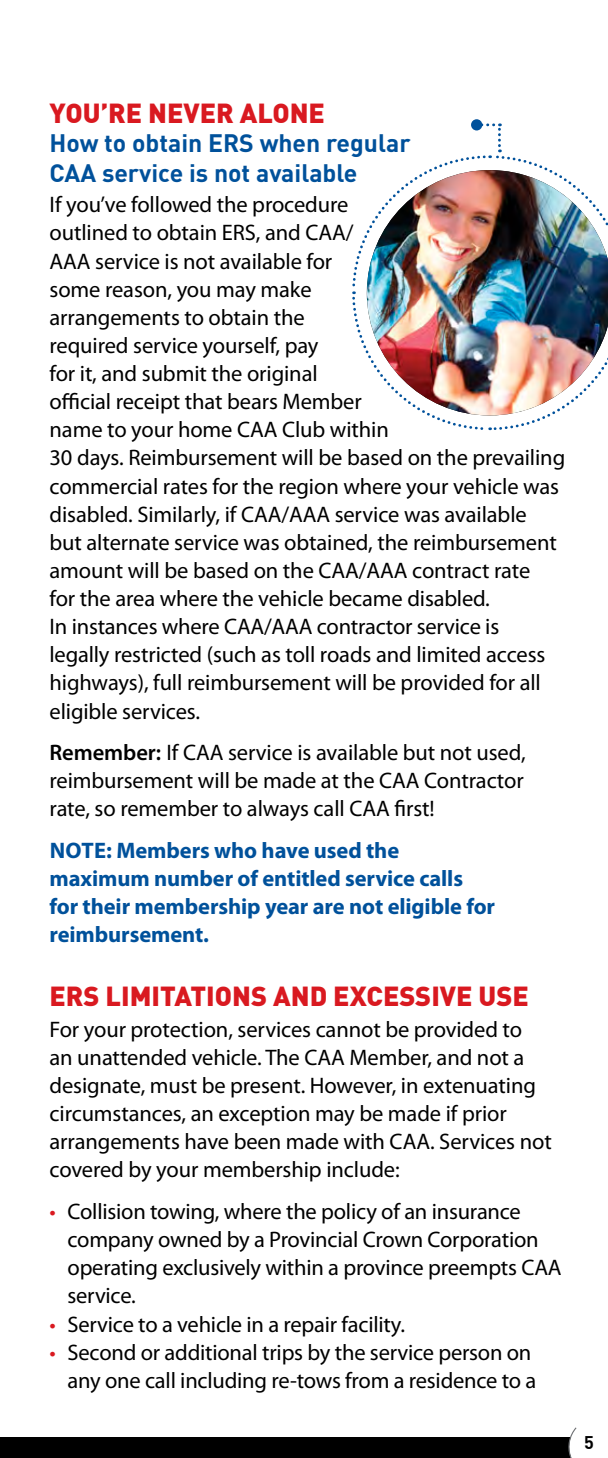
<style>
.page{position:relative;width:608px;height:1458px;background:#fff}
.page>*{position:absolute;margin:0;border:0;box-sizing:border-box;transform-origin:0 0}
.t1{font:900 27px "DIN";color:#d91920}
.t2{font:700 24.75px/29.7px "DIN";color:#00519b}
.t3{font:22.5px/28.1px "Myriad Pro";letter-spacing:-.005em;color:#000}
.t4{font:700 22.5px/28.1px "Myriad Pro";letter-spacing:-.005em;color:#00519b}
.t5{font:700 18px "DIN";color:#000}
.s1{font-weight:600}
.s2{color:#d91920}
</style>
<div class="page">
<div style="left:0;top:1438px;width:608px;height:20px;background:#000"></div>
<img style="left:352px;top:123px;width:256px;height:308px">
<div style="left:471px;top:119px;width:11px;height:12px;background:#00519b;border-radius:50%"></div>
<svg style="left:564px;top:1427px;width:44px;height:31px"></svg>
<p class="t1" style="left:50px;top:95px;width:273px">YOU’RE NEVER ALONE</p>
<p class="t2" style="left:50px;top:127px;width:362px">How to obtain ERS when regular<br>CAA service is not available</p>
<p class="t3" style="left:50px;top:190px;width:517px">If you’ve followed the procedure<br>outlined to obtain ERS, and CAA/<br>AAA service is not available for<br>some reason, you may make<br>arrangements to obtain the<br>required service yourself, pay<br>for it, and submit the original<br>official receipt that bears Member<br>name to your home CAA Club within<br>30 days. Reimbursement will be based on the prevailing commercial rates for the region where your vehicle was disabled. Similarly, if CAA/AAA service was available<br>but alternate service was obtained, the reimbursement amount will be based on the CAA/AAA contract rate<br>for the area where the vehicle became disabled.<br>In instances where CAA/AAA contractor service is<br>legally restricted (such as toll roads and limited access highways), full reimbursement will be provided for all eligible services.</p>
<p class="t3" style="left:50px;top:738px;width:477px;text-align:justify"><span class="s1">Remember:</span> If CAA service is available but not used, reimbursement will be made at the CAA Contractor rate, so remember to always call CAA first!</p>
<p class="t4" style="left:50px;top:836px;width:447px">Note: Members who have used the maximum number of entitled service calls for their membership year are not eligible for reimbursement.</p>
<p class="t1" style="left:50px;top:979px;width:446px">ERS LIMITATIONS AND EXCESSIVE USE</p>
<p class="t3" style="left:50px;top:1015px;width:503px">For your protection, services cannot be provided to<br>an unattended vehicle. The CAA Member, and not a designate, must be present. However, in extenuating circumstances, an exception may be made if prior arrangements have been made with CAA. Services not covered by your membership include:</p>
<p class="t3" style="left:68px;top:1197px;width:495px;text-indent:-18px"><span class="s2">•</span> Collision towing, where the policy of an insurance company owned by a Provincial Crown Corporation operating exclusively within a province preempts CAA service.</p>
<p class="t3" style="left:50px;top:1310px;width:357px"><span class="s2">•</span> Service to a vehicle in a repair facility.</p>
<p class="t3" style="left:50px;top:1338px;width:488px;text-align:right"><span class="s2">•</span> Second or additional trips by the service person on any one call including re-tows from a residence to a</p>
<p class="t5" style="left:584px;top:1431px;width:11px">5</p>
</div>
